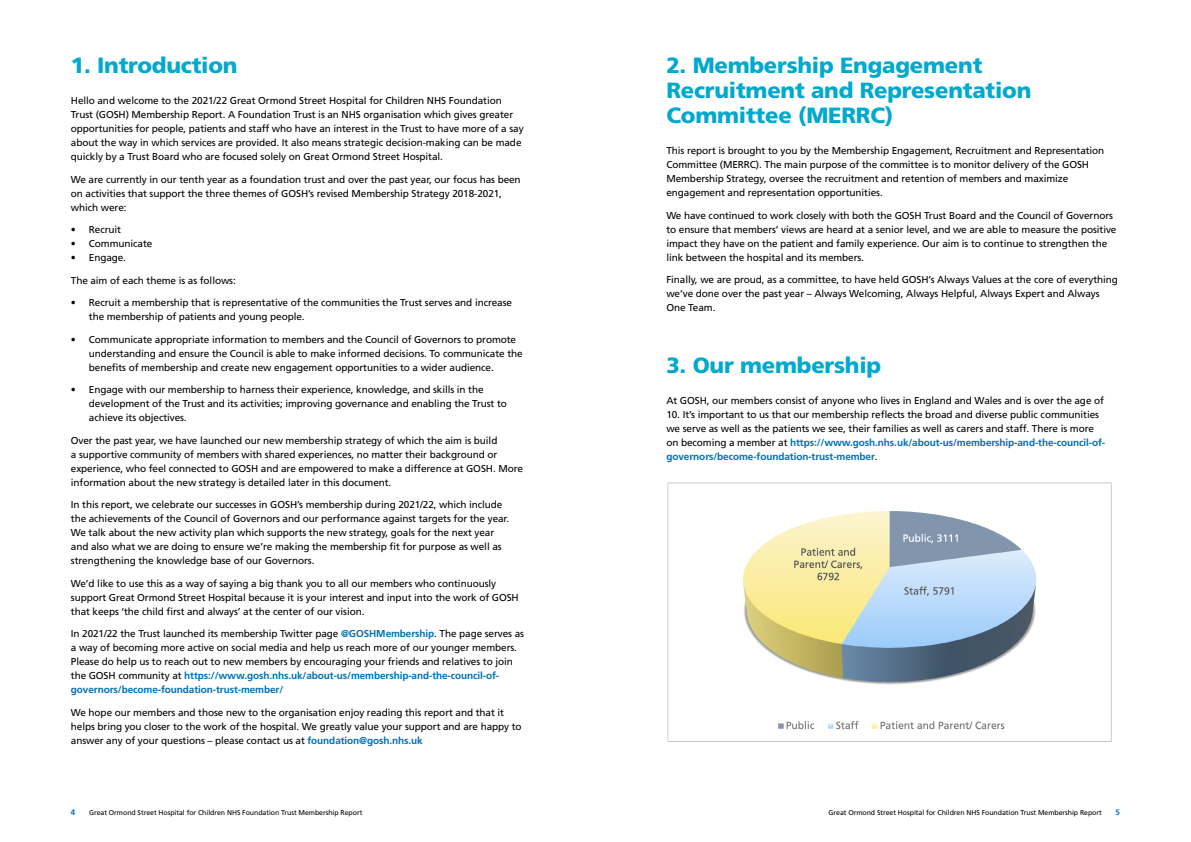
<style>
.page{position:relative;width:1191px;height:842px;background:#fff}
.page>*{position:absolute;margin:0;border:0;box-sizing:border-box;transform-origin:0 0}
.t1{font:900 22px/25px "Frutiger LT Std";letter-spacing:-.01em;color:#00a9ce}
.t2{font:10px/14px "Frutiger LT Std";letter-spacing:-.01em;color:#000}
.t3{font:700 8px "Frutiger LT Std";color:#0071b9}
.t4{font:7px "Frutiger LT Std";letter-spacing:-.01em;color:#000}
.s1{font-weight:700;color:#0071b9}
</style>
<div class="page">
<img style="left:667px;top:482px;width:445px;height:260px">
<h1 class="t1" style="left:71px;top:53px;width:168px">1. Introduction</h1>
<p class="t2" style="left:71px;top:94px;width:454px">Hello and welcome to the 2021/22 Great Ormond Street Hospital for Children NHS Foundation Trust (GOSH) Membership Report. A Foundation Trust is an NHS organisation which gives greater opportunities for people, patients and staff who have an interest in the Trust to have more of a say about the way in which services are provided. It also means strategic decision-making can be made quickly by a Trust Board who are focused solely on Great Ormond Street Hospital.</p>
<p class="t2" style="left:71px;top:172px;width:451px">We are currently in our tenth year as a foundation trust and over the past year, our focus has been on activities that support the three themes of GOSH’s revised Membership Strategy 2018-2021, which were:</p>
<p class="t2" style="left:71px;top:223px;width:52px">• Recruit</p>
<p class="t2" style="left:71px;top:237px;width:83px">• Communicate</p>
<p class="t2" style="left:71px;top:251px;width:57px">• Engage.</p>
<p class="t2" style="left:71px;top:273px;width:166px">The aim of each theme is as follows:</p>
<p class="t2" style="left:89px;top:296px;width:425px;text-indent:-18px">• Recruit a membership that is representative of the communities the Trust serves and increase the membership of patients and young people.</p>
<p class="t2" style="left:89px;top:332px;width:435px;text-indent:-18px">• Communicate appropriate information to members and the Council of Governors to promote understanding and ensure the Council is able to make informed decisions. To communicate the benefits of membership and create new engagement opportunities to a wider audience.</p>
<p class="t2" style="left:89px;top:383px;width:419px;text-indent:-18px">• Engage with our membership to harness their experience, knowledge, and skills in the development of the Trust and its activities; improving governance and enabling the Trust to achieve its objectives.</p>
<p class="t2" style="left:71px;top:433px;width:454px">Over the past year, we have launched our new membership strategy of which the aim is build<br>a supportive community of members with shared experiences, no matter their background or experience, who feel connected to GOSH and are empowered to make a difference at GOSH. More information about the new strategy is detailed later in this document.</p>
<p class="t2" style="left:71px;top:498px;width:440px">In this report, we celebrate our successes in GOSH’s membership during 2021/22, which include the achievements of the Council of Governors and our performance against targets for the year.<br>We talk about the new activity plan which supports the new strategy, goals for the next year and also what we are doing to ensure we’re making the membership fit for purpose as well as strengthening the knowledge base of our Governors.</p>
<p class="t2" style="left:71px;top:576px;width:449px">We’d like to use this as a way of saying a big thank you to all our members who continuously support Great Ormond Street Hospital because it is your interest and input into the work of GOSH that keeps ‘the child first and always’ at the center of our vision.</p>
<p class="t2" style="left:71px;top:627px;width:455px">In 2021/22 the Trust launched its membership Twitter page <span class="s1">@GOSHMembership</span>. The page serves as a way of becoming more active on social media and help us reach more of our younger members.<br>Please do help us to reach out to new members by encouraging your friends and relatives to join the GOSH community at <span class="s1">https://www.gosh.nhs.uk/about-us/membership-and-the-council-of&shy;governors/become-foundation-trust-member/</span></p>
<p class="t2" style="left:71px;top:705px;width:452px">We hope our members and those new to the organisation enjoy reading this report and that it helps bring you closer to the work of the hospital. We greatly value your support and are happy to answer any of your questions – please contact us at <span class="s1">foundation@gosh.nhs.uk</span></p>
<h1 class="t1" style="left:666px;top:53px;width:366px">2. Membership Engagement<br>Recruitment and Representation<br>Committee (MERRC)</h1>
<p class="t2" style="left:666px;top:144px;width:439px">This report is brought to you by the Membership Engagement, Recruitment and Representation Committee (MERRC). The main purpose of the committee is to monitor delivery of the GOSH Membership Strategy, oversee the recruitment and retention of members and maximize engagement and representation opportunities.</p>
<p class="t2" style="left:666px;top:208px;width:451px">We have continued to work closely with both the GOSH Trust Board and the Council of Governors to ensure that members’ views are heard at a senior level, and we are able to measure the positive impact they have on the patient and family experience. Our aim is to continue to strengthen the link between the hospital and its members.</p>
<p class="t2" style="left:666px;top:273px;width:453px">Finally, we are proud, as a committee, to have held GOSH’s Always Values at the core of everything we’ve done over the past year – Always Welcoming, Always Helpful, Always Expert and Always<br>One Team.</p>
<h1 class="t1" style="left:666px;top:353px;width:216px">3. Our membership</h1>
<p class="t2" style="left:666px;top:394px;width:439px">At GOSH, our members consist of anyone who lives in England and Wales and is over the age of</p>
<p class="t2" style="left:666px;top:408px;width:440px">10. It’s important to us that our membership reflects the broad and diverse public communities we serve as well as the patients we see, their families as well as carers and staff. There is more on becoming a member at <span class="s1">https://www.gosh.nhs.uk/about-us/membership-and-the-council-of&shy;governors/become-foundation-trust-member</span>.</p>
<p class="t3" style="left:71px;top:807px;width:6px">4</p>
<p class="t4" style="left:89px;top:808px;width:275px">Great Ormond Street Hospital for Children NHS Foundation Trust Membership Report</p>
<p class="t4" style="left:828px;top:808px;width:275px">Great Ormond Street Hospital for Children NHS Foundation Trust Membership Report</p>
<p class="t3" style="left:1115px;top:807px;width:6px">5</p>
</div>
